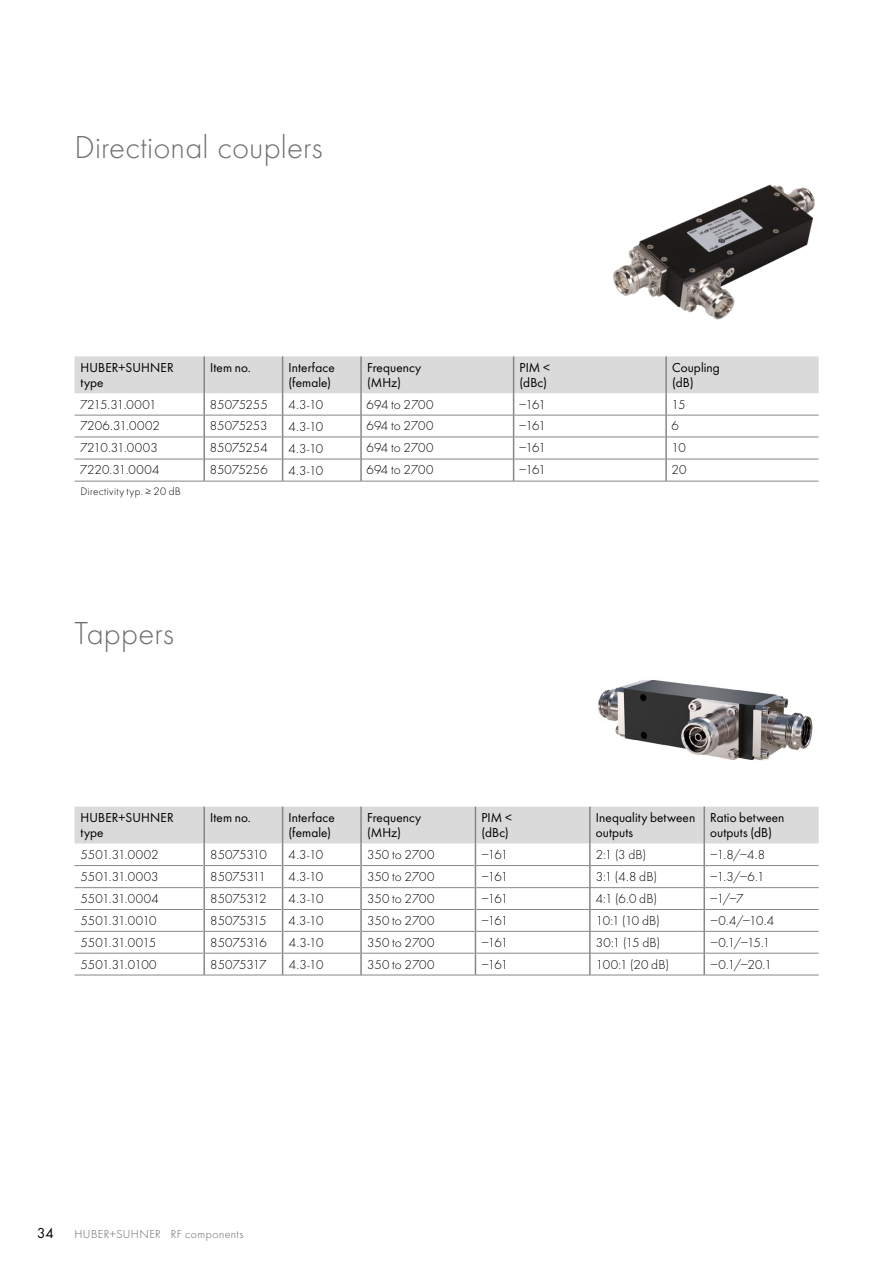
<style>
.page{position:relative;width:893px;height:1263px;background:#fff}
.page>*{position:absolute;margin:0;border:0;box-sizing:border-box;transform-origin:0 0}
.t1{font:300 33px "Futura";letter-spacing:.005em;color:#706f6f}
.t2{font:15px "Futura Boo";color:#000}
.t3{font:300 13.5px "Futura";letter-spacing:-.005em;color:#000}
.t4{font:13.5px/15px "Futura Boo";letter-spacing:.01em;color:#000}
.t5{font:300 13.5px "Futura";letter-spacing:-.055em;color:#000}
.t6{font:300 13.5px "Futura";letter-spacing:-.035em;color:#000}
.t7{font:300 12px "Futura";letter-spacing:.035em;color:#646363}
.t8{font:300 11.25px "Futura";letter-spacing:.03em;color:#000}
</style>
<div class="page">
<img style="left:598px;top:680px;width:215px;height:81px">
<img style="left:613px;top:184px;width:202px;height:136px">
<hr style="left:75px;top:481px;width:129px;height:1px;background:#878787">
<hr style="left:204px;top:481px;width:79px;height:1px;background:#878787">
<hr style="left:283px;top:481px;width:78px;height:1px;background:#878787">
<hr style="left:361px;top:481px;width:153px;height:1px;background:#878787">
<hr style="left:514px;top:481px;width:152px;height:1px;background:#878787">
<hr style="left:666px;top:481px;width:153px;height:1px;background:#878787">
<svg style="left:75px;top:356px;width:744px;height:125px"></svg>
<hr style="left:665px;top:393px;width:2px;height:22px;background:#878787">
<hr style="left:75px;top:415px;width:129px;height:1px;background:#878787">
<hr style="left:204px;top:415px;width:79px;height:1px;background:#878787">
<hr style="left:283px;top:415px;width:78px;height:1px;background:#878787">
<hr style="left:361px;top:415px;width:153px;height:1px;background:#878787">
<hr style="left:514px;top:415px;width:152px;height:1px;background:#878787">
<hr style="left:666px;top:415px;width:153px;height:1px;background:#878787">
<hr style="left:475px;top:975px;width:115px;height:1px;background:#878787">
<svg style="left:75px;top:807px;width:744px;height:168px"></svg>
<hr style="left:203px;top:807px;width:2px;height:36px;background:#878787">
<hr style="left:203px;top:843px;width:2px;height:22px;background:#878787">
<hr style="left:203px;top:865px;width:2px;height:23px;background:#878787">
<hr style="left:203px;top:888px;width:2px;height:21px;background:#878787">
<hr style="left:203px;top:909px;width:2px;height:22px;background:#878787">
<hr style="left:203px;top:931px;width:2px;height:22px;background:#878787">
<hr style="left:203px;top:953px;width:2px;height:22px;background:#878787">
<hr style="left:589px;top:807px;width:2px;height:36px;background:#878787">
<hr style="left:703px;top:807px;width:2px;height:36px;background:#878787">
<hr style="left:589px;top:843px;width:2px;height:22px;background:#878787">
<hr style="left:703px;top:843px;width:2px;height:22px;background:#878787">
<hr style="left:589px;top:866px;width:2px;height:21px;background:#878787">
<hr style="left:590px;top:865px;width:114px;height:1px;background:#878787">
<hr style="left:703px;top:866px;width:2px;height:21px;background:#878787">
<hr style="left:704px;top:865px;width:115px;height:1px;background:#878787">
<hr style="left:589px;top:888px;width:2px;height:21px;background:#878787">
<hr style="left:590px;top:887px;width:114px;height:1px;background:#878787">
<hr style="left:703px;top:888px;width:2px;height:21px;background:#878787">
<hr style="left:704px;top:887px;width:115px;height:1px;background:#878787">
<hr style="left:589px;top:910px;width:2px;height:21px;background:#878787">
<hr style="left:590px;top:909px;width:114px;height:1px;background:#878787">
<hr style="left:703px;top:910px;width:2px;height:21px;background:#878787">
<hr style="left:704px;top:909px;width:115px;height:1px;background:#878787">
<hr style="left:589px;top:931px;width:2px;height:22px;background:#878787">
<hr style="left:590px;top:931px;width:114px;height:1px;background:#878787">
<hr style="left:703px;top:931px;width:2px;height:22px;background:#878787">
<hr style="left:704px;top:931px;width:115px;height:1px;background:#878787">
<hr style="left:75px;top:975px;width:129px;height:1px;background:#878787">
<hr style="left:204px;top:975px;width:79px;height:1px;background:#878787">
<hr style="left:283px;top:975px;width:78px;height:1px;background:#878787">
<hr style="left:361px;top:975px;width:114px;height:1px;background:#878787">
<hr style="left:589px;top:953px;width:2px;height:22px;background:#878787">
<hr style="left:590px;top:953px;width:114px;height:1px;background:#878787">
<hr style="left:590px;top:975px;width:114px;height:1px;background:#878787">
<hr style="left:703px;top:953px;width:2px;height:22px;background:#878787">
<hr style="left:704px;top:953px;width:115px;height:1px;background:#878787">
<hr style="left:704px;top:975px;width:115px;height:1px;background:#878787">
<h1 class="t1" style="left:74px;top:126px;width:250px">Directional couplers</h1>
<p class="t4" style="left:81px;top:360px;width:95px">HUBER+SUHNER type</p>
<p class="t4" style="left:210px;top:360px;width:42px">Item no.</p>
<p class="t4" style="left:289px;top:360px;width:48px">Interface (female)</p>
<p class="t4" style="left:367px;top:360px;width:56px">Frequency (MHz)</p>
<p class="t4" style="left:520px;top:360px;width:32px">PIM &lt; (dBc)</p>
<p class="t4" style="left:672px;top:360px;width:49px">Coupling (dB)</p>
<p class="t5" style="left:80px;top:395px;width:78px">7215.31.0001</p>
<p class="t3" style="left:210px;top:395px;width:60px">85075255</p>
<p class="t3" style="left:289px;top:396px;width:36px">4.3-10</p>
<p class="t3" style="left:367px;top:395px;width:69px">694 to 2700</p>
<p class="t3" style="left:519px;top:395px;width:28px">−161</p>
<p class="t3" style="left:672px;top:395px;width:15px">15</p>
<p class="t3" style="left:80px;top:417px;width:81px">7206.31.0002</p>
<p class="t3" style="left:210px;top:417px;width:59px">85075253</p>
<p class="t3" style="left:289px;top:418px;width:36px">4.3-10</p>
<p class="t3" style="left:367px;top:417px;width:69px">694 to 2700</p>
<p class="t3" style="left:519px;top:417px;width:28px">−161</p>
<p class="t3" style="left:672px;top:417px;width:9px">6</p>
<p class="t3" style="left:80px;top:439px;width:79px">7210.31.0003</p>
<p class="t3" style="left:210px;top:439px;width:60px">85075254</p>
<p class="t3" style="left:289px;top:440px;width:36px">4.3-10</p>
<p class="t3" style="left:367px;top:439px;width:69px">694 to 2700</p>
<p class="t3" style="left:519px;top:439px;width:28px">−161</p>
<p class="t3" style="left:672px;top:439px;width:16px">10</p>
<p class="t3" style="left:80px;top:461px;width:81px">7220.31.0004</p>
<p class="t3" style="left:210px;top:461px;width:60px">85075256</p>
<p class="t3" style="left:289px;top:462px;width:36px">4.3-10</p>
<p class="t3" style="left:366px;top:461px;width:69px">694 to 2700</p>
<p class="t3" style="left:519px;top:461px;width:28px">−161</p>
<p class="t3" style="left:672px;top:461px;width:16px">20</p>
<p class="t8" style="left:81px;top:484px;width:102px">Directivity typ. ≥ 20 dB</p>
<h1 class="t1" style="left:75px;top:612px;width:101px">Tappers</h1>
<p class="t4" style="left:81px;top:810px;width:95px">HUBER+SUHNER type</p>
<p class="t4" style="left:210px;top:810px;width:42px">Item no.</p>
<p class="t4" style="left:289px;top:810px;width:48px">Interface (female)</p>
<p class="t4" style="left:367px;top:810px;width:56px">Frequency (MHz)</p>
<p class="t4" style="left:481px;top:810px;width:32px">PIM &lt; (dBc)</p>
<p class="t4" style="left:596px;top:810px;width:101px">Inequality between outputs</p>
<p class="t4" style="left:710px;top:810px;width:76px">Ratio between outputs (dB)</p>
<p class="t3" style="left:81px;top:846px;width:79px">5501.31.0002</p>
<p class="t3" style="left:210px;top:846px;width:58px">85075310</p>
<p class="t3" style="left:289px;top:846px;width:36px">4.3-10</p>
<p class="t3" style="left:367px;top:846px;width:69px">350 to 2700</p>
<p class="t3" style="left:481px;top:846px;width:28px">−161</p>
<p class="t3" style="left:596px;top:846px;width:52px">2:1 (3 dB)</p>
<p class="t3" style="left:710px;top:846px;width:56px">−1.8/−4.8</p>
<p class="t3" style="left:81px;top:868px;width:79px">5501.31.0003</p>
<p class="t3" style="left:210px;top:868px;width:57px">85075311</p>
<p class="t3" style="left:289px;top:868px;width:36px">4.3-10</p>
<p class="t3" style="left:367px;top:868px;width:69px">350 to 2700</p>
<p class="t3" style="left:481px;top:868px;width:28px">−161</p>
<p class="t3" style="left:596px;top:868px;width:63px">3:1 (4.8 dB)</p>
<p class="t3" style="left:710px;top:868px;width:56px">−1.3/−6.1</p>
<p class="t3" style="left:81px;top:890px;width:80px">5501.31.0004</p>
<p class="t3" style="left:210px;top:890px;width:58px">85075312</p>
<p class="t3" style="left:289px;top:890px;width:36px">4.3-10</p>
<p class="t3" style="left:367px;top:890px;width:69px">350 to 2700</p>
<p class="t3" style="left:481px;top:890px;width:28px">−161</p>
<p class="t3" style="left:596px;top:890px;width:63px">4:1 (6.0 dB)</p>
<p class="t3" style="left:710px;top:890px;width:35px">−1/−7</p>
<p class="t6" style="left:81px;top:912px;width:78px">5501.31.0010</p>
<p class="t3" style="left:210px;top:912px;width:58px">85075315</p>
<p class="t3" style="left:289px;top:912px;width:36px">4.3-10</p>
<p class="t3" style="left:367px;top:912px;width:69px">350 to 2700</p>
<p class="t3" style="left:481px;top:912px;width:28px">−161</p>
<p class="t3" style="left:596px;top:912px;width:65px">10:1 (10 dB)</p>
<p class="t3" style="left:710px;top:912px;width:66px">−0.4/−10.4</p>
<p class="t5" style="left:81px;top:934px;width:77px">5501.31.0015</p>
<p class="t3" style="left:210px;top:934px;width:58px">85075316</p>
<p class="t3" style="left:289px;top:934px;width:36px">4.3-10</p>
<p class="t3" style="left:367px;top:934px;width:69px">350 to 2700</p>
<p class="t3" style="left:481px;top:934px;width:28px">−161</p>
<p class="t3" style="left:596px;top:934px;width:66px">30:1 (15 dB)</p>
<p class="t3" style="left:710px;top:934px;width:61px">−0.1/−15.1</p>
<p class="t6" style="left:81px;top:956px;width:78px">5501.31.0100</p>
<p class="t3" style="left:210px;top:956px;width:58px">85075317</p>
<p class="t3" style="left:289px;top:956px;width:36px">4.3-10</p>
<p class="t3" style="left:367px;top:956px;width:69px">350 to 2700</p>
<p class="t3" style="left:482px;top:956px;width:28px">−161</p>
<p class="t3" style="left:596px;top:956px;width:75px">100:1 (20 dB)</p>
<p class="t3" style="left:710px;top:956px;width:63px">−0.1/−20.1</p>
<p class="t2" style="left:37px;top:1223px;width:18px">34</p>
<p class="t7" style="left:74px;top:1227px;width:171px">HUBER+SUHNER RF components</p>
</div>
